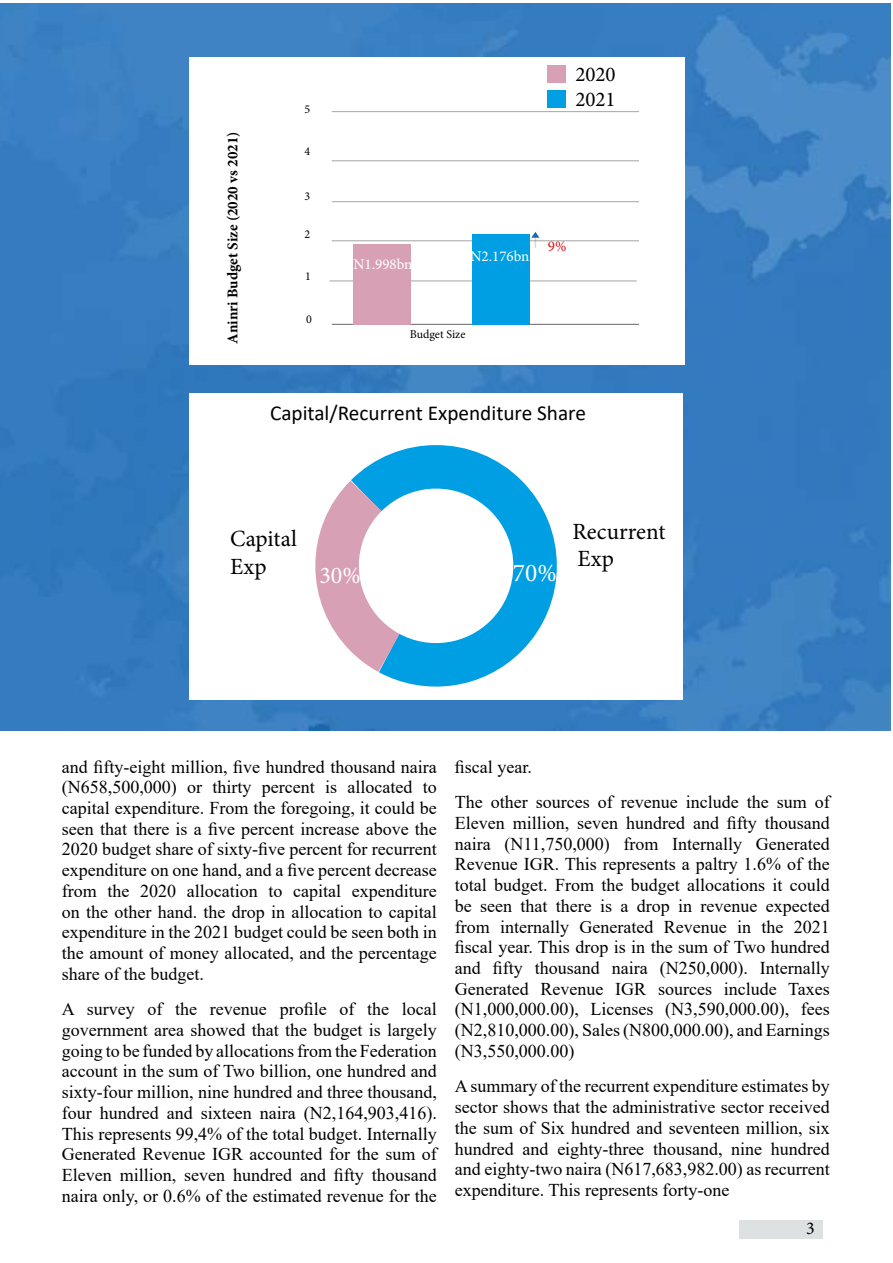
<style>
.page{position:relative;width:893px;height:1263px;background:#fff}
.page>*{position:absolute;margin:0;border:0;box-sizing:border-box;transform-origin:0 0}
.t1{font:25.5px "Minion Pro";color:#fff}
.t2{font:24px "Minion Pro";color:#fff}
.t3{font:23.25px/27.9px "Minion Pro";color:#000}
.t4{font:21.3px "Calibri";color:#000}
.t5{font:21px/25.2px "Minion Pro";color:#000}
.t6{font:18px/20.7px "Times New Roman";color:#000;text-align:justify}
.t7{font:18px "Minion Pro";color:#000}
.t8{font:700 15px "Minion Pro";color:#000}
.t9{font:15px "Minion Pro";color:#fff}
.t10{font:15px "Minion Pro";color:#cd171a}
.t11{font:12px "Minion Pro";color:#000}
</style>
<div class="page">
<img style="left:0;top:3px;width:890px;height:727px">
<div style="left:739px;top:1221px;width:84px;height:18px;background:#dde1e2"></div>
<div style="left:189px;top:57px;width:496px;height:308px;background:#fff"></div>
<div style="left:547px;top:65px;width:19px;height:18px;background:#d8a0b4"></div>
<div style="left:547px;top:90px;width:19px;height:18px;background:#009fe3"></div>
<svg style="left:531px;top:232px;width:8px;height:16px"></svg>
<hr style="left:332px;top:111px;width:307px;height:1px;background:#474746">
<hr style="left:332px;top:161px;width:307px;height:1px;background:#474746">
<hr style="left:332px;top:201px;width:307px;height:1px;background:#474746">
<hr style="left:330px;top:281px;width:307px;height:1px;background:#474746">
<hr style="left:332px;top:241px;width:307px;height:1px;background:#474746">
<hr style="left:332px;top:324px;width:307px;height:1px;background:#000">
<div style="left:354px;top:244px;width:57px;height:81px;background:#d8a0b4"></div>
<div style="left:472px;top:234px;width:57px;height:91px;background:#009fe3"></div>
<div style="left:189px;top:393px;width:494px;height:307px;background:#fff"></div>
<svg style="left:315px;top:445px;width:242px;height:228px"></svg>
<svg style="left:327px;top:445px;width:121px;height:267px"></svg>
<p class="t8" style="left:222px;top:344px;width:214px;rotate:-90deg">Aninri Budget Size (2020 vs 2021)</p>
<p class="t11" style="left:304px;top:101px;width:7px">5</p>
<p class="t11" style="left:304px;top:143px;width:7px">4</p>
<p class="t11" style="left:304px;top:188px;width:7px">3</p>
<p class="t11" style="left:304px;top:226px;width:7px">2</p>
<p class="t11" style="left:305px;top:268px;width:7px">1</p>
<p class="t11" style="left:306px;top:311px;width:7px">0</p>
<p class="t5" style="left:575px;top:62px;width:42px">2020<br>2021</p>
<p class="t9" style="left:353px;top:254px;width:61px">N1.998bn</p>
<p class="t9" style="left:470px;top:246px;width:61px">N2.176bn</p>
<p class="t10" style="left:548px;top:236px;width:20px">9%</p>
<p class="t11" style="left:410px;top:326px;width:57px">Budget Size</p>
<p class="t4" style="left:270px;top:398px;width:317px">Capital/Recurrent Expenditure Share</p>
<p class="t3" style="left:230px;top:525px;width:68px">Capital<br>Exp</p>
<p class="t3" style="left:572px;top:517px;width:95px">Recurrent<br>Exp</p>
<h2 class="t2" style="left:319px;top:559px;width:43px">30%</h2>
<h1 class="t1" style="left:513px;top:556px;width:45px">70%</h1>
<p class="t6" style="left:62px;top:756px;width:376px">and fifty-eight million, five hundred thousand naira (N658,500,000) or thirty percent is allocated to capital expenditure. From the foregoing, it could be seen that there is a five percent increase above the 2020 budget share of sixty-five percent for recurrent expenditure on one hand, and a five percent decrease from the 2020 allocation to capital expenditure on the other hand. the drop in allocation to capital expenditure in the 2021 budget could be seen both in the amount of money allocated, and the percentage share of the budget.</p>
<p class="t6" style="left:62px;top:998px;width:376px">A survey of the revenue profile of the local government area showed that the budget is largely going to be funded by allocations from the Federation account in the sum of Two billion, one hundred and sixty-four million, nine hundred and three thousand, four hundred and sixteen naira (N2,164,903,416).<br>This represents 99,4% of the total budget. Internally Generated Revenue IGR accounted for the sum of Eleven million, seven hundred and fifty thousand naira only, or 0.6% of the estimated revenue for the</p>
<p class="t6" style="left:455px;top:748px;width:376px;line-height:35.7px">fiscal year.<br>The other sources of revenue include the sum of</p>
<p class="t6" style="left:455px;top:812px;width:376px">Eleven million, seven hundred and fifty thousand naira (N11,750,000) from Internally Generated Revenue IGR. This represents a paltry 1.6% of the total budget. From the budget allocations it could be seen that there is a drop in revenue expected from internally Generated Revenue in the 2021 fiscal year. This drop is in the sum of Two hundred and fifty thousand naira (N250,000). Internally Generated Revenue IGR sources include Taxes (N1,000,000.00), Licenses (N3,590,000.00), fees (N2,810,000.00), Sales (N800,000.00), and Earnings (N3,550,000.00)</p>
<p class="t6" style="left:455px;top:1075px;width:376px">A summary of the recurrent expenditure estimates by sector shows that the administrative sector received the sum of Six hundred and seventeen million, six hundred and eighty-three thousand, nine hundred and eighty-two naira (N617,683,982.00) as recurrent expenditure. This represents forty-one</p>
<p class="t7" style="left:806px;top:1216px;width:10px">3</p>
</div>
